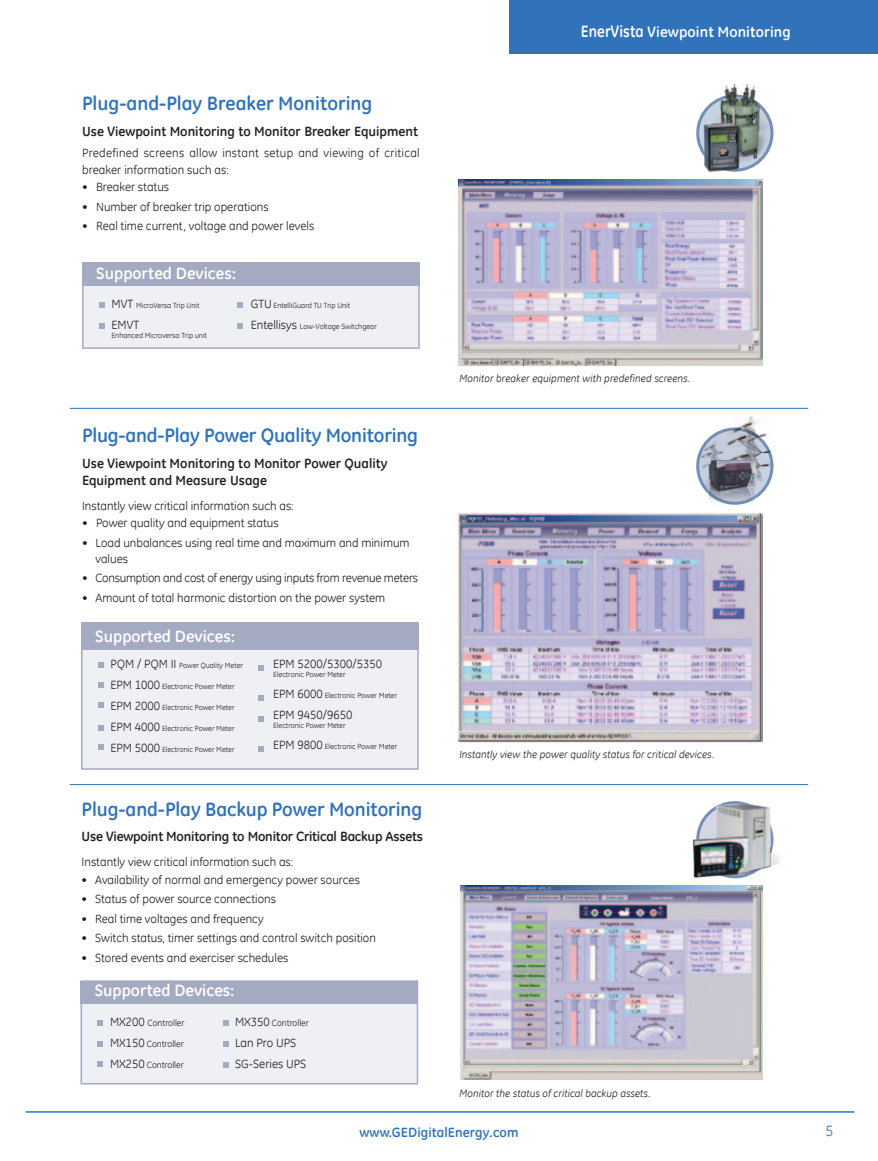
<style>
.page{position:relative;width:878px;height:1161px;background:#fff}
.page>*{position:absolute;margin:0;border:0;box-sizing:border-box;transform-origin:0 0}
.t1{font:700 19.5px "GE Inspira";letter-spacing:-.005em;color:#3073ba}
.t2{font:700 16.5px "GE Inspira";color:#fff}
.t3{font:700 15px "GE Inspira";letter-spacing:.005em;color:#fff}
.t4{font:15px "GE Inspira";color:#3073ba}
.t5{font:700 13.5px/17.2px "GE Inspira";color:#231f20}
.t6{font:700 13.5px "GE Inspira";letter-spacing:.005em;color:#3073ba}
.t7{font:12px/15.8px "GE Inspira";color:#231f20}
.t8{font:12px/17.2px "GE Inspira";letter-spacing:.02em;color:#231f20}
.t9{font:12px "GE Inspira";letter-spacing:-.02em;color:#231f20}
.t10{font:italic 10.5px "GE Inspira";letter-spacing:.005em;color:#231f20}
.t11{font:9px "GE Inspira";color:#231f20}
.t12{font:7.5px "GE Inspira";color:#231f20}
.s1{font-size:12px}
.s2{font-size:16.5px}
</style>
<div class="page">
<div style="left:509px;top:0;width:369px;height:54px;background:#3073ba"></div>
<hr style="left:26px;top:1111px;width:828px;height:2px;background:#3073ba">
<hr style="left:70px;top:408px;width:738px;height:1px;background:#3073ba">
<hr style="left:70px;top:784px;width:738px;height:1px;background:#3073ba">
<div style="left:82px;top:262px;width:337px;height:87px;background:#eff0f4;border:2px solid #a4aac2"></div>
<svg style="left:99px;top:302px;width:6px;height:5px"></svg>
<svg style="left:99px;top:323px;width:6px;height:5px"></svg>
<div style="left:82px;top:263px;width:338px;height:23px;background:#a4aac2"></div>
<img style="left:459px;top:179px;width:304px;height:186px">
<img style="left:696px;top:83px;width:78px;height:89px">
<img style="left:459px;top:514px;width:304px;height:228px">
<img style="left:460px;top:886px;width:303px;height:194px">
<img style="left:692px;top:802px;width:87px;height:75px">
<img style="left:712px;top:416px;width:56px;height:19px">
<img style="left:696px;top:435px;width:78px;height:70px">
<div style="left:80px;top:980px;width:338px;height:104px;background:#eff0f4;border:2px solid #a4aac2"></div>
<svg style="left:98px;top:1020px;width:5px;height:6px"></svg>
<div style="left:81px;top:981px;width:337px;height:23px;background:#a4aac2"></div>
<svg style="left:98px;top:1041px;width:5px;height:6px"></svg>
<svg style="left:98px;top:1061px;width:5px;height:6px"></svg>
<svg style="left:223px;top:1020px;width:5px;height:6px"></svg>
<svg style="left:223px;top:1041px;width:5px;height:6px"></svg>
<svg style="left:223px;top:1062px;width:5px;height:6px"></svg>
<svg style="left:237px;top:302px;width:5px;height:5px"></svg>
<svg style="left:237px;top:323px;width:5px;height:5px"></svg>
<div style="left:81px;top:622px;width:337px;height:148px;background:#eff0f4;border:2px solid #a4aac2"></div>
<svg style="left:98px;top:662px;width:6px;height:5px"></svg>
<div style="left:81px;top:623px;width:338px;height:27px;background:#a4aac2"></div>
<svg style="left:98px;top:725px;width:6px;height:5px"></svg>
<svg style="left:98px;top:682px;width:6px;height:6px"></svg>
<svg style="left:98px;top:702px;width:6px;height:6px"></svg>
<svg style="left:98px;top:744px;width:6px;height:6px"></svg>
<svg style="left:258px;top:665px;width:6px;height:6px"></svg>
<svg style="left:258px;top:695px;width:6px;height:6px"></svg>
<svg style="left:258px;top:746px;width:6px;height:5px"></svg>
<svg style="left:258px;top:716px;width:6px;height:5px"></svg>
<h1 class="t1" style="left:82px;top:91px;width:292px">Plug-and-Play Breaker Monitoring</h1>
<p class="t5" style="left:82px;top:122px;width:337px">Use Viewpoint Monitoring to Monitor Breaker Equipment</p>
<p class="t8" style="left:82px;top:144px;width:339px">Predefined screens allow instant setup and viewing of critical breaker information such as:</p>
<p class="t7" style="left:82px;top:179px;width:89px">• Breaker status</p>
<p class="t7" style="left:82px;top:198px;width:188px">• Number of breaker trip operations</p>
<p class="t7" style="left:82px;top:218px;width:234px">• Real time current, voltage and power levels</p>
<h2 class="t2" style="left:96px;top:263px;width:141px">Supported Devices:</h2>
<p class="t12" style="left:111px;top:301px;width:89px"><span class="s1">MVT</span> MicroVersa Trip Unit</p>
<p class="t7" style="left:111px;top:317px;width:29px">EMVT</p>
<p class="t12" style="left:111px;top:331px;width:97px">Enhanced Microversa Trip unit</p>
<p class="t12" style="left:251px;top:300px;width:101px"><span class="s1">GTU</span> EntelliGuard TU Trip Unit</p>
<p class="t12" style="left:251px;top:321px;width:128px"><span class="s1">Entellisys</span> Low-Voltage Switchgear</p>
<h1 class="t1" style="left:82px;top:423px;width:337px">Plug-and-Play Power Quality Monitoring</h1>
<p class="t5" style="left:82px;top:454px;width:307px">Use Viewpoint Monitoring to Monitor Power Quality<br>Equipment and Measure Usage</p>
<p class="t7" style="left:82px;top:498px;width:213px">Instantly view critical information such as:</p>
<p class="t7" style="left:82px;top:515px;width:198px">• Power quality and equipment status</p>
<p class="t7" style="left:95px;top:535px;width:315px;text-indent:-14px">• Load unbalances using real time and maximum and minimum values</p>
<p class="t9" style="left:82px;top:570px;width:338px">• Consumption and cost of energy using inputs from revenue meters</p>
<p class="t7" style="left:82px;top:589px;width:305px">• Amount of total harmonic distortion on the power system</p>
<h2 class="t2" style="left:95px;top:626px;width:141px">Supported Devices:</h2>
<p class="t12" style="left:110px;top:661px;width:134px"><span class="s1">PQM / PQM II</span> Power Quality Meter</p>
<p class="t12" style="left:110px;top:682px;width:126px"><span class="s1">EPM 1000</span> Electronic Power Meter</p>
<p class="t12" style="left:110px;top:703px;width:126px"><span class="s1">EPM 2000</span> Electronic Power Meter</p>
<p class="t12" style="left:110px;top:724px;width:126px"><span class="s1">EPM 4000</span> Electronic Power Meter</p>
<p class="t12" style="left:110px;top:745px;width:126px"><span class="s1">EPM 5000</span> Electronic Power Meter</p>
<p class="t7" style="left:273px;top:656px;width:111px">EPM 5200/5300/5350</p>
<p class="t12" style="left:273px;top:670px;width:74px">Electronic Power Meter</p>
<p class="t12" style="left:273px;top:691px;width:126px"><span class="s1">EPM 6000</span> Electronic Power Meter</p>
<p class="t7" style="left:273px;top:707px;width:81px">EPM 9450/9650</p>
<p class="t12" style="left:273px;top:721px;width:74px">Electronic Power Meter</p>
<p class="t12" style="left:273px;top:742px;width:126px"><span class="s1">EPM 9800</span> Electronic Power Meter</p>
<h1 class="t1" style="left:82px;top:796px;width:342px">Plug-and-Play Backup Power Monitoring</h1>
<p class="t5" style="left:82px;top:827px;width:343px">Use Viewpoint Monitoring to Monitor Critical Backup Assets</p>
<p class="t7" style="left:82px;top:854px;width:213px">Instantly view critical information such as:</p>
<p class="t7" style="left:82px;top:871px;width:280px">• Availability of normal and emergency power sources</p>
<p class="t7" style="left:82px;top:891px;width:196px">• Status of power source connections</p>
<p class="t7" style="left:82px;top:910px;width:184px">• Real time voltages and frequency</p>
<p class="t7" style="left:82px;top:930px;width:296px">• Switch status, timer settings and control switch position</p>
<p class="t7" style="left:82px;top:950px;width:208px">• Stored events and exerciser schedules</p>
<h2 class="t2" style="left:95px;top:980px;width:141px">Supported Devices:</h2>
<p class="t11" style="left:110px;top:1017px;width:76px"><span class="s1">MX200</span> Controller</p>
<p class="t11" style="left:110px;top:1038px;width:75px"><span class="s1">MX150</span> Controller</p>
<p class="t11" style="left:110px;top:1059px;width:75px"><span class="s1">MX250</span> Controller</p>
<p class="t11" style="left:235px;top:1017px;width:75px"><span class="s1">MX350</span> Controller</p>
<p class="t7" style="left:235px;top:1032px;width:73px;line-height:21px">Lan Pro UPS<br>SG-Series UPS</p>
<p class="t3" style="left:581px;top:22px;width:211px"><span class="s2">EnerVista</span> Viewpoint Monitoring</p>
<p class="t10" style="left:459px;top:372px;width:232px">Monitor breaker equipment with predefined screens.</p>
<p class="t10" style="left:459px;top:748px;width:256px">Instantly view the power quality status for critical devices.</p>
<p class="t10" style="left:459px;top:1087px;width:193px">Monitor the status of critical backup assets.</p>
<p class="t6" style="left:359px;top:1123px;width:161px">www.GEDigitalEnergy.com</p>
<p class="t4" style="left:825px;top:1121px;width:9px">5</p>
</div>
